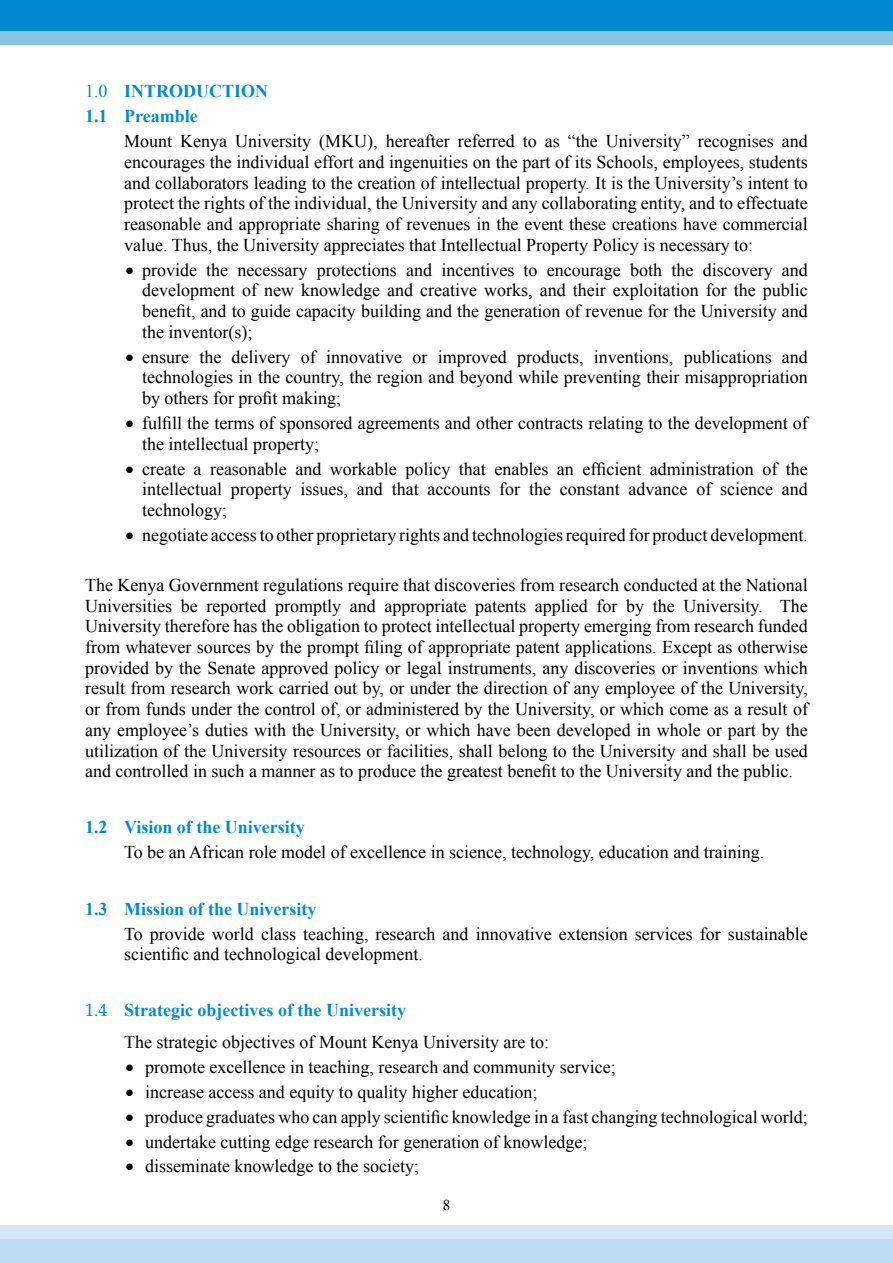
<style>
.page{position:relative;width:893px;height:1263px;background:#fff}
.page>*{position:absolute;margin:0;border:0;box-sizing:border-box;transform-origin:0 0}
.t1{font:18px/20.7px "Times New Roman";color:#000;text-align:justify}
.t2{font:700 18px/24.9px "Times New Roman";color:#008bd0}
.t3{font:15px "Times New Roman";color:#000}
.s1{font-weight:400}
.s2{font-family:"Book Antiqua";color:#008bd0}
.s3{font-weight:700;color:#008bd0}
</style>
<div class="page">
<div style="left:0;top:0;width:893px;height:44px;background:#87c3e7"></div>
<div style="left:0;top:0;width:893px;height:31px;background:#008bd0"></div>
<div style="left:0;top:1225px;width:893px;height:38px;background:#d4e7f6"></div>
<div style="left:0;top:1239px;width:893px;height:24px;background:#bfddf1"></div>
<p class="t2" style="left:85px;top:78px;width:185px"><span class="s1">1.0</span> INTRODUCTION<br>1.1 Preamble</p>
<p class="t1" style="left:124px;top:130px;width:685px">Mount Kenya University (MKU), hereafter referred to as “the University” recognises and encourages the individual effort and ingenuities on the part of its Schools, employees, students and collaborators leading to the creation of intellectual property. It is the University’s intent to protect the rights of the individual, the University and any collaborating entity, and to effectuate reasonable and appropriate sharing of revenues in the event these creations have commercial value. Thus, the University appreciates that Intellectual Property Policy is necessary to:</p>
<p class="t1" style="left:142px;top:259px;width:667px;text-indent:-17px">• provide the necessary protections and incentives to encourage both the discovery and development of new knowledge and creative works, and their exploitation for the public benefit, and to guide capacity building and the generation of revenue for the University and the inventor(s);</p>
<p class="t1" style="left:142px;top:346px;width:667px;text-indent:-17px">• ensure the delivery of innovative or improved products, inventions, publications and technologies in the country, the region and beyond while preventing their misappropriation by others for profit making;</p>
<p class="t1" style="left:142px;top:412px;width:667px;text-indent:-17px">• fulfill the terms of sponsored agreements and other contracts relating to the development of the intellectual property;</p>
<p class="t1" style="left:142px;top:458px;width:667px;text-indent:-17px">• create a reasonable and workable policy that enables an efficient administration of the intellectual property issues, and that accounts for the constant advance of science and technology;</p>
<p class="t1" style="left:126px;top:524px;width:684px">• negotiate access to other proprietary rights and technologies required for product development.</p>
<p class="t1" style="left:85px;top:574px;width:724px">The Kenya Government regulations require that discoveries from research conducted at the National Universities be reported promptly and appropriate patents applied for by the University. The University therefore has the obligation to protect intellectual property emerging from research funded from whatever sources by the prompt filing of appropriate patent applications. Except as otherwise provided by the Senate approved policy or legal instruments, any discoveries or inventions which result from research work carried out by, or under the direction of any employee of the University, or from funds under the control of, or administered by the University, or which come as a result of any employee’s duties with the University, or which have been developed in whole or part by the utilization of the University resources or facilities, shall belong to the University and shall be used and controlled in such a manner as to produce the greatest benefit to the University and the public.</p>
<p class="t2" style="left:85px;top:814px;width:221px">1.2 Vision of the University</p>
<p class="t1" style="left:124px;top:842px;width:642px">To be an African role model of excellence in science, technology, education and training.</p>
<p class="t2" style="left:85px;top:896px;width:233px">1.3 Mission of the University</p>
<p class="t1" style="left:124px;top:923px;width:685px">To provide world class teaching, research and innovative extension services for sustainable scientific and technological development.</p>
<p class="t1" style="left:124px;top:994px;width:426px;line-height:31.2px;text-indent:-39px"><span class="s2">1.4</span> <span class="s3">Strategic objectives of the University<br></span>The strategic objectives of Mount Kenya University are to:</p>
<p class="t1" style="left:126px;top:1056px;width:492px">• promote excellence in teaching, research and community service;</p>
<p class="t1" style="left:126px;top:1081px;width:413px">• increase access and equity to quality higher education;</p>
<p class="t1" style="left:126px;top:1106px;width:684px">• produce graduates who can apply scientific knowledge in a fast changing technological world;</p>
<p class="t1" style="left:126px;top:1131px;width:463px">• undertake cutting edge research for generation of knowledge;</p>
<p class="t1" style="left:126px;top:1156px;width:295px">• disseminate knowledge to the society;</p>
<p class="t3" style="left:443px;top:1194px;width:9px">8</p>
</div>
